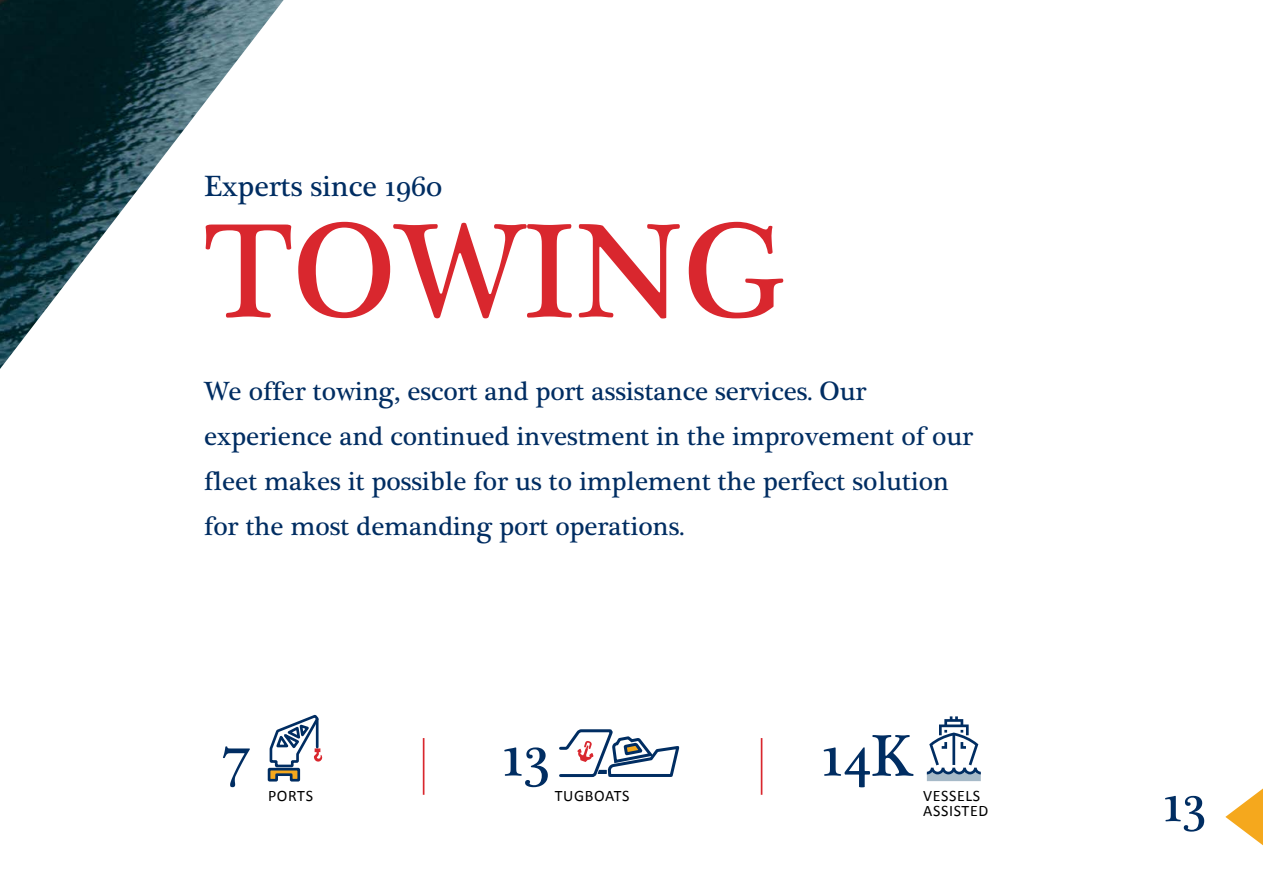
<style>
.page{position:relative;width:1263px;height:893px;background:#fff}
.page>*{position:absolute;margin:0;border:0;box-sizing:border-box;transform-origin:0 0}
.t1{font:137.25px "Plantagenet Cherokee";color:#d9272e}
.t2{font:60px "Plantagenet Cherokee";color:#002d62}
.t3{font:54px "Plantagenet Cherokee";color:#002d62}
.t4{font:30px "Plantagenet Cherokee";color:#002d62}
.t5{font:27px/45px "Plantagenet Cherokee";color:#002d62}
.t6{font:16.05px/15px "Calibri";letter-spacing:.04em;color:#000}
</style>
<div class="page">
<hr style="left:423px;top:738px;width:1px;height:57px;background:#d9272e">
<hr style="left:761px;top:738px;width:1px;height:57px;background:#d9272e">
<svg style="left:927px;top:716px;width:54px;height:65px"></svg>
<svg style="left:559px;top:729px;width:121px;height:49px"></svg>
<svg style="left:267px;top:714px;width:55px;height:68px"></svg>
<hr style="left:316px;top:719px;width:3px;height:28px;background:#002d62">
<svg style="left:1225px;top:788px;width:38px;height:57px"></svg>
<img style="left:0;top:0;width:284px;height:369px">
<p class="t4" style="left:204px;top:168px;width:240px">Experts since 1960</p>
<h1 class="t1" style="left:204px;top:191px;width:583px">TOWING</h1>
<p class="t5" style="left:204px;top:369px;width:771px">We offer towing, escort and port assistance services. Our experience and continued investment in the improvement of our fleet makes it possible for us to implement the perfect solution for the most demanding port operations.</p>
<h2 class="t2" style="left:221px;top:721px;width:30px">7</h2>
<h2 class="t2" style="left:502px;top:721px;width:49px">13</h2>
<p class="t6" style="left:268px;top:789px;width:19px">PORTS</p>
<p class="t6" style="left:555px;top:789px;width:76px">TUGBOATS</p>
<h2 class="t2" style="left:821px;top:721px;width:95px">14K</h2>
<p class="t6" style="left:923px;top:789px;width:67px">VESSELS<br>ASSISTED</p>
<h3 class="t3" style="left:1163px;top:772px;width:45px">13</h3>
</div>
